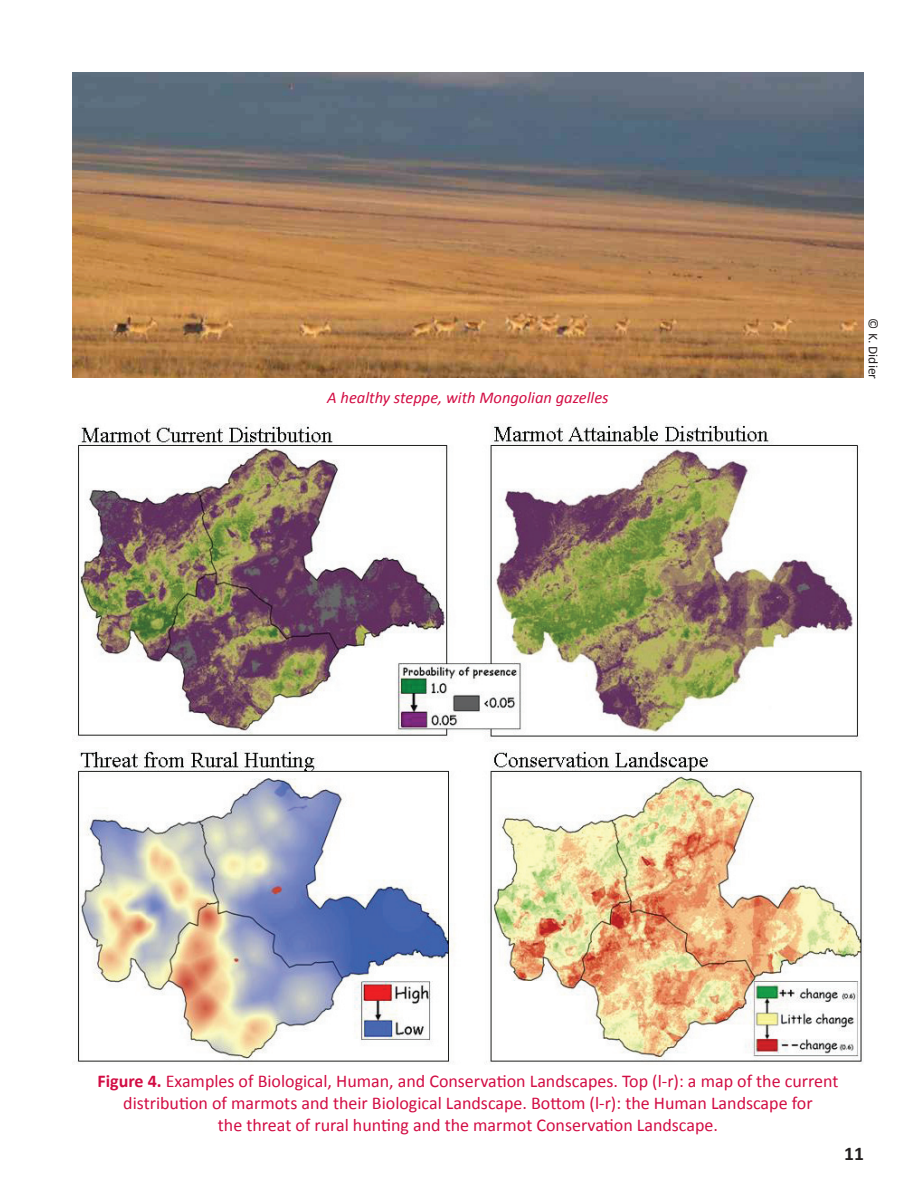
<style>
.page{position:relative;width:918px;height:1188px;background:#fff}
.page>*{position:absolute;margin:0;border:0;box-sizing:border-box;transform-origin:0 0}
.t1{font:700 19.5px "Calibri";color:#231f20}
.t2{font:18px/21.6px "Calibri";color:#d20d44;text-align:center}
.t3{font:italic 16.5px "Calibri";color:#d20d44}
.t4{font:13.5px "Calibri";color:#231f20}
.s1{font-weight:700}
</style>
<div class="page">
<img style="left:73px;top:423px;width:789px;height:640px">
<img style="left:72px;top:72px;width:792px;height:306px">
<p class="t3" style="left:327px;top:387px;width:283px">A healthy steppe, with Mongolian gazelles</p>
<p class="t4" style="left:882px;top:318px;width:62px;rotate:90deg">© K. Didier</p>
<p class="t2" style="left:98px;top:1070px;width:742px"><span class="s1">Figure 4.</span> Examples of Biological, Human, and Conservation Landscapes. Top (l-r): a map of the current distribution of marmots and their Biological Landscape. Bottom (l-r): the Human Landscape for<br>the threat of rural hunting and the marmot Conservation Landscape.</p>
<p class="t1" style="left:844px;top:1142px;width:21px">11</p>
</div>
